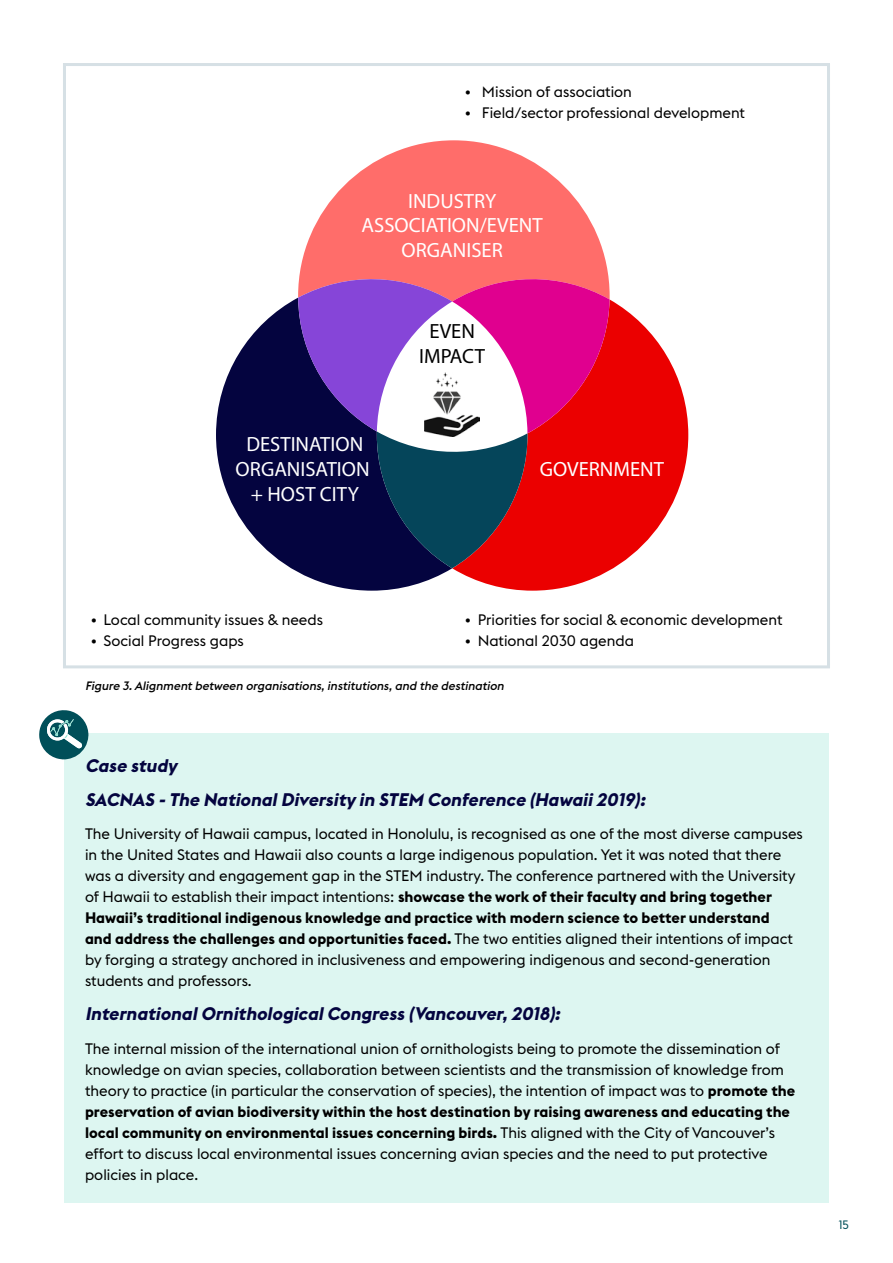
<style>
.page{position:relative;width:893px;height:1263px;background:#fff}
.page>*{position:absolute;margin:0;border:0;box-sizing:border-box;transform-origin:0 0}
.t1{font:20.7px/24.8px "Myriad Pro";color:#fff;text-align:center}
.t2{font:20.7px/24.8px "Myriad Pro";color:#000;text-align:center}
.t3{font:italic 700 18px "Euclid Flex B";color:#04043f}
.t4{font:15px/21px "Euclid Flex B";color:#000}
.t5{font:italic 500 12px "Euclid Flex B";color:#000}
.t6{font:12px "Euclid Flex B";color:#004f59}
.s1{font-weight:700}
</style>
<div class="page">
<div style="left:63px;top:63px;width:767px;height:605px;border:3px solid #d6e0e5"></div>
<svg style="left:216px;top:298px;width:236px;height:293px;fill:#04043f"></svg>
<svg style="left:452px;top:299px;width:236px;height:292px;fill:#eb0000"></svg>
<svg style="left:300px;top:140px;width:308px;height:132px;fill:#ff6d6a"></svg>
<svg style="left:298px;top:272px;width:312px;height:296px;background:#923c74"></svg>
<img style="left:424px;top:372px;width:56px;height:65px">
<div style="left:64px;top:733px;width:764px;height:469px;background:#ddf6f1"></div>
<svg style="left:39px;top:710px;width:49px;height:49px"></svg>
<p class="t4" style="left:465px;top:81px;width:169px">• Mission of association</p>
<p class="t4" style="left:465px;top:102px;width:282px">• Field/sector professional development</p>
<p class="t1" style="left:362px;top:188px;width:182px">INDUSTRY<br>ASSOCIATION/EVENT<br>ORGANISER</p>
<p class="t1" style="left:236px;top:431px;width:136px">DESTINATION<br>ORGANISATION + HOST CITY</p>
<p class="t2" style="left:419px;top:319px;width:67px">EVEN<br>IMPACT</p>
<p class="t1" style="left:540px;top:456px;width:126px">GOVERNMENT</p>
<p class="t4" style="left:91px;top:609px;width:234px">• Local community issues &amp; needs</p>
<p class="t4" style="left:91px;top:630px;width:155px">• Social Progress gaps</p>
<p class="t4" style="left:465px;top:609px;width:319px">• Priorities for social &amp; economic development</p>
<p class="t4" style="left:465px;top:630px;width:171px">• National 2030 agenda</p>
<p class="t5" style="left:85px;top:679px;width:426px">Figure3.Alignmentbetweenorganisations,institutions,andthedestination</p>
<p class="t3" style="left:85px;top:755px;width:102px">Casestudy</p>
<p class="t3" style="left:85px;top:789px;width:571px">SACNAS-TheNationalDiversityinSTEMConference(Hawaii2019):</p>
<p class="t4" style="left:85px;top:824px;width:719px">The University of Hawaii campus, located in Honolulu, is recognised as one of the most diverse campuses in the United States and Hawaii also counts a large indigenous population. Yet it was noted that there was a diversity and engagement gap in the STEM industry. The conference partnered with the University of Hawaii to establish their impact intentions: <span class="s1">showcase the work of their faculty and bring together Hawaii’s traditional indigenous knowledge and practice with modern science to better understand<br>and address the challenges and opportunities faced.</span> The two entities aligned their intentions of impact by forging a strategy anchored in inclusiveness and empowering indigenous and second-generation students and professors.</p>
<p class="t3" style="left:85px;top:1003px;width:485px">InternationalOrnithologicalCongress(Vancouver,2018):</p>
<p class="t4" style="left:85px;top:1038px;width:712px">The internal mission of the international union of ornithologists being to promote the dissemination of knowledge on avian species, collaboration between scientists and the transmission of knowledge from theory to practice (in particular the conservation of species), the intention of impact was to <span class="s1">promote the preservation of avian biodiversity within the host destination by raising awareness and educating the local community on environmental issues concerning birds.</span> This aligned with the City of Vancouver’s effort to discuss local environmental issues concerning avian species and the need to put protective policies in place.</p>
<p class="t6" style="left:839px;top:1218px;width:12px">15</p>
</div>
